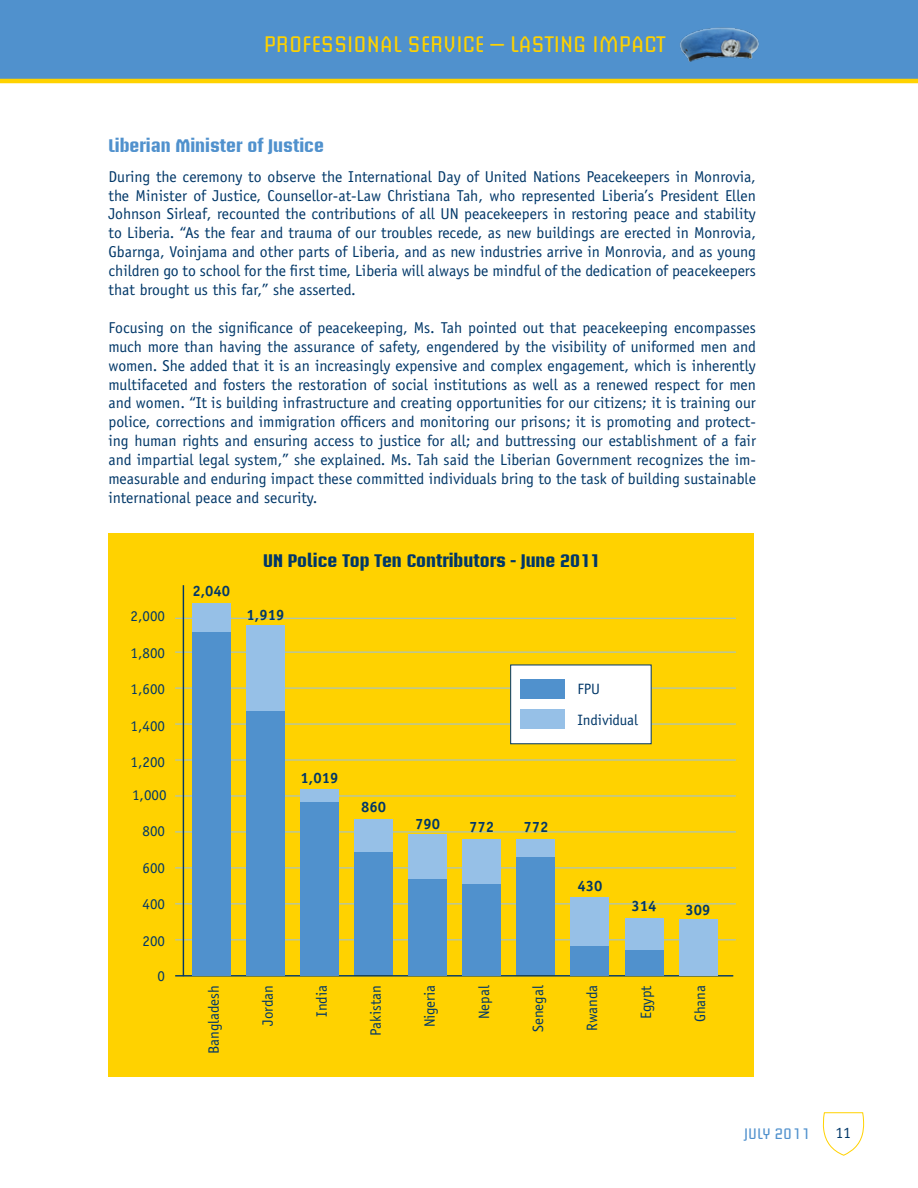
<style>
.page{position:relative;width:918px;height:1188px;background:#fff}
.page>*{position:absolute;margin:0;border:0;box-sizing:border-box;transform-origin:0 0}
.t1{font:22.2px "Briem Akademi Std";color:#ffd200}
.t2{font:700 18px "Briem Akademi Std";color:#003768}
.t3{font:700 18px "Briem Akademi Std";color:#5091cd}
.t4{font:15.75px/18.9px "Officina Sans Std";color:#003768;text-align:justify}
.t5{font:15px/32.8px "Officina Sans Std";color:#003768}
.t6{font:700 15px "Officina Sans Std";color:#003768}
.t7{font:15px "Briem Akademi Std";color:#5091cd}
</style>
<div class="page">
<svg style="left:822px;top:1112px;width:42px;height:44px"></svg>
<div style="left:0;top:0;width:918px;height:81px;background:#5091cd"></div>
<img style="left:680px;top:27px;width:79px;height:35px">
<hr style="left:0;top:79px;width:918px;height:4px;background:#ffd200">
<div style="left:109px;top:533px;width:645px;height:544px;background:#ffd200"></div>
<hr style="left:175px;top:975px;width:558px;height:2px;background:#003768">
<hr style="left:175px;top:940px;width:561px;height:1px;background:#96c0e7">
<hr style="left:175px;top:832px;width:561px;height:1px;background:#96c0e7">
<hr style="left:175px;top:724px;width:561px;height:1px;background:#96c0e7">
<hr style="left:175px;top:904px;width:561px;height:1px;background:#96c0e7">
<hr style="left:175px;top:796px;width:561px;height:1px;background:#96c0e7">
<hr style="left:175px;top:688px;width:561px;height:1px;background:#96c0e7">
<hr style="left:175px;top:868px;width:561px;height:1px;background:#96c0e7">
<hr style="left:175px;top:760px;width:561px;height:1px;background:#96c0e7">
<hr style="left:175px;top:652px;width:561px;height:1px;background:#96c0e7">
<hr style="left:175px;top:618px;width:561px;height:1px;background:#96c0e7">
<div style="left:192px;top:603px;width:39px;height:29px;background:#96c0e7"></div>
<div style="left:246px;top:625px;width:39px;height:86px;background:#96c0e7"></div>
<div style="left:300px;top:790px;width:39px;height:12px;background:#96c0e7"></div>
<div style="left:354px;top:819px;width:39px;height:33px;background:#96c0e7"></div>
<div style="left:408px;top:835px;width:39px;height:44px;background:#96c0e7"></div>
<div style="left:462px;top:839px;width:39px;height:45px;background:#96c0e7"></div>
<div style="left:516px;top:839px;width:39px;height:19px;background:#96c0e7"></div>
<div style="left:570px;top:897px;width:39px;height:49px;background:#96c0e7"></div>
<div style="left:625px;top:918px;width:39px;height:32px;background:#96c0e7"></div>
<div style="left:679px;top:919px;width:39px;height:56px;background:#96c0e7"></div>
<div style="left:192px;top:632px;width:39px;height:343px;background:#5091cd"></div>
<div style="left:246px;top:711px;width:39px;height:264px;background:#5091cd"></div>
<div style="left:300px;top:802px;width:39px;height:173px;background:#5091cd"></div>
<div style="left:354px;top:852px;width:39px;height:123px;background:#5091cd"></div>
<div style="left:408px;top:879px;width:39px;height:96px;background:#5091cd"></div>
<div style="left:462px;top:884px;width:39px;height:91px;background:#5091cd"></div>
<div style="left:516px;top:858px;width:39px;height:117px;background:#5091cd"></div>
<div style="left:570px;top:946px;width:39px;height:29px;background:#5091cd"></div>
<div style="left:625px;top:950px;width:39px;height:25px;background:#5091cd"></div>
<hr style="left:183px;top:585px;width:1px;height:391px;background:#003768">
<div style="left:510px;top:665px;width:142px;height:79px;background:#fff"></div>
<div style="left:520px;top:710px;width:45px;height:19px;background:#96c0e7"></div>
<div style="left:520px;top:679px;width:45px;height:20px;background:#5091cd"></div>
<h1 class="t1" style="left:264px;top:32px;width:95px">PROFESSIONA</h1>
<h1 class="t1" style="left:393px;top:32px;width:172px">L SERVICE – LASTING</h1>
<h1 class="t1" style="left:593px;top:32px;width:21px">IMPAC</h1>
<h1 class="t1" style="left:656px;top:32px;width:11px">T</h1>
<p class="t3" style="left:109px;top:135px;width:217px">Liberian Minister of Justice</p>
<p class="t4" style="left:109px;top:167px;width:649px">During the ceremony to observe the International Day of United Nations Peacekeepers in Monrovia, the Minister of Justice, Counsellor-at-Law Christiana Tah, who represented Liberia’s President Ellen Johnson Sirleaf, recounted the contributions of all UN peacekeepers in restoring peace and stability to Liberia. “As the fear and trauma of our troubles recede, as new buildings are erected in Monrovia, Gbarnga, Voinjama and other parts of Liberia, and as new industries arrive in Monrovia, and as young children go to school for the first time, Liberia will always be mindful of the dedication of peacekeepers that brought us this far,” she asserted.</p>
<p class="t4" style="left:109px;top:318px;width:649px">Focusing on the significance of peacekeeping, Ms. Tah pointed out that peacekeeping encompasses much more than having the assurance of safety, engendered by the visibility of uniformed men and women. She added that it is an increasingly expensive and complex engagement, which is inherently multifaceted and fosters the restoration of social institutions as well as a renewed respect for men and women. “It is building infrastructure and creating opportunities for our citizens; it is training our police, corrections and immigration officers and monitoring our prisons; it is promoting and protect&shy;ing human rights and ensuring access to justice for all; and buttressing our establishment of a fair and impartial legal system,” she explained. Ms. Tah said the Liberian Government recognizes the im&shy;measurable and enduring impact these committed individuals bring to the task of building sustainable international peace and security.</p>
<p class="t5" style="left:131px;top:600px;width:36px">2,000</p>
<p class="t5" style="left:131px;top:636px;width:36px">1,800</p>
<p class="t5" style="left:131px;top:673px;width:36px">1,600</p>
<p class="t5" style="left:131px;top:709px;width:36px">1,400</p>
<p class="t5" style="left:131px;top:745px;width:37px">1,200<br>1,000</p>
<p class="t5" style="left:143px;top:815px;width:24px">800</p>
<p class="t5" style="left:143px;top:851px;width:24px">600</p>
<p class="t5" style="left:143px;top:888px;width:24px">400</p>
<p class="t5" style="left:143px;top:924px;width:24px">200</p>
<p class="t5" style="left:158px;top:959px;width:9px">0</p>
<p class="t6" style="left:192px;top:582px;width:39px">2,040</p>
<p class="t2" style="left:263px;top:551px;width:338px">UN Police Top Ten Contributors - June 2011</p>
<p class="t6" style="left:247px;top:605px;width:39px">1,919</p>
<p class="t6" style="left:301px;top:768px;width:39px">1,019</p>
<p class="t6" style="left:361px;top:797px;width:27px">860</p>
<p class="t5" style="left:577px;top:673px;width:24px">FPU</p>
<p class="t5" style="left:577px;top:703px;width:62px">Individual</p>
<p class="t6" style="left:415px;top:814px;width:27px">790</p>
<p class="t6" style="left:469px;top:818px;width:27px">772</p>
<p class="t6" style="left:523px;top:818px;width:27px">772</p>
<p class="t6" style="left:577px;top:877px;width:27px">430</p>
<p class="t6" style="left:632px;top:897px;width:27px">314</p>
<p class="t6" style="left:686px;top:900px;width:27px">309</p>
<p class="t5" style="left:197px;top:1054px;width:70px;rotate:-90deg">Bangladesh</p>
<p class="t5" style="left:251px;top:1026px;width:42px;rotate:-90deg">Jordan</p>
<p class="t5" style="left:306px;top:1017px;width:33px;rotate:-90deg">India</p>
<p class="t5" style="left:360px;top:1036px;width:52px;rotate:-90deg">Pakistan</p>
<p class="t5" style="left:414px;top:1027px;width:44px;rotate:-90deg">Nigeria</p>
<p class="t5" style="left:468px;top:1019px;width:35px;rotate:-90deg">Nepal</p>
<p class="t5" style="left:522px;top:1032px;width:48px;rotate:-90deg">Senegal</p>
<p class="t5" style="left:576px;top:1031px;width:47px;rotate:-90deg">Rwanda</p>
<p class="t5" style="left:630px;top:1019px;width:35px;rotate:-90deg">Egypt</p>
<p class="t5" style="left:684px;top:1022px;width:39px;rotate:-90deg">Ghana</p>
<p class="t7" style="left:744px;top:1125px;width:68px">JULY 2011</p>
<p class="t4" style="left:835px;top:1123px;width:17px">11</p>
</div>
